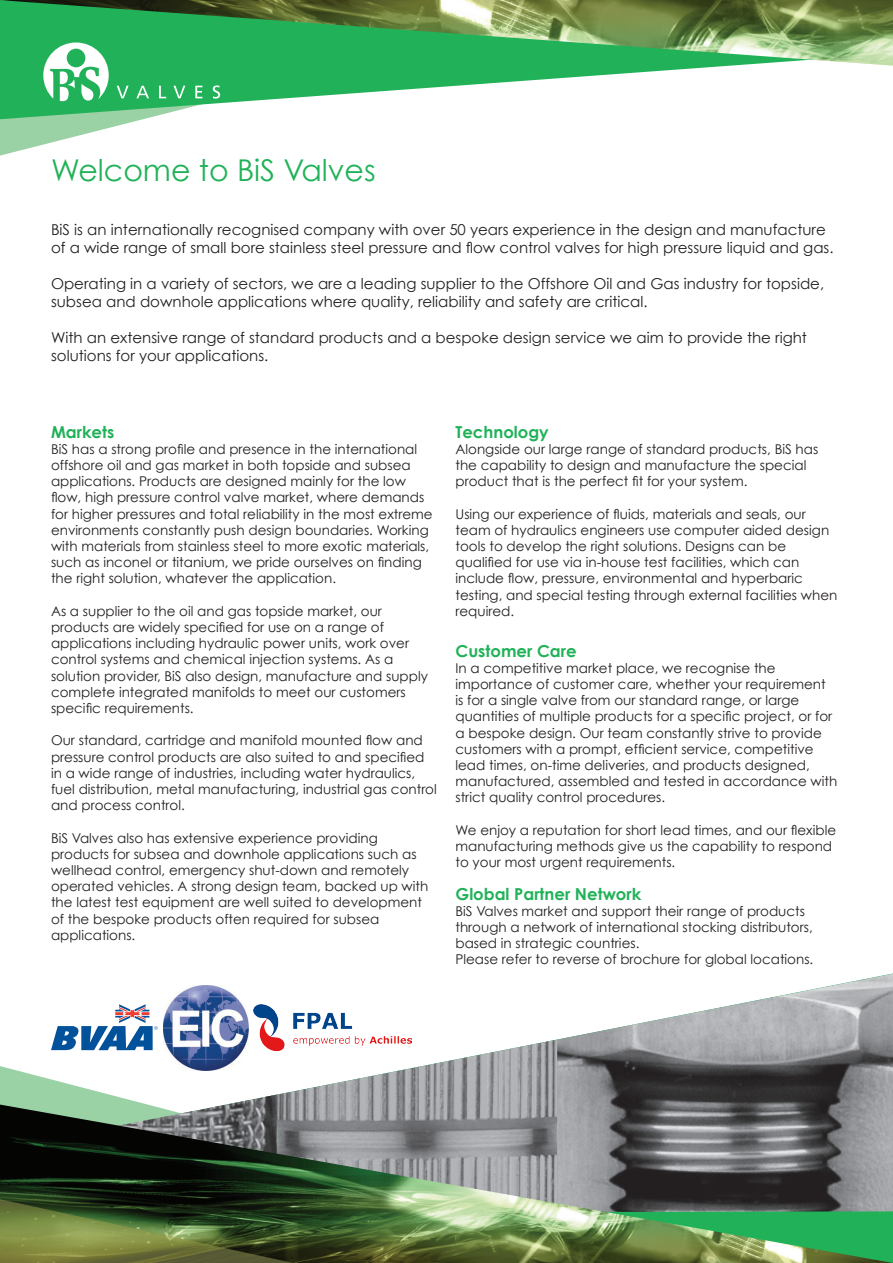
<style>
.page{position:relative;width:893px;height:1263px;background:#fff}
.page>*{position:absolute;margin:0;border:0;box-sizing:border-box;transform-origin:0 0}
.t1{font:30px "Century Gothic";color:#21b259}
.t2{font:700 16.5px "Century Gothic";color:#21b259}
.t3{font:15px/18px "Century Gothic";color:#231f20}
.t4{font:13.5px/16.2px "Century Gothic";color:#231f20}
</style>
<div class="page">
<svg style="left:0;top:119px;width:144px;height:37px"></svg>
<svg style="left:0;top:66px;width:725px;height:53px"></svg>
<svg style="left:43px;top:66px;width:66px;height:35px"></svg>
<svg style="left:117px;top:86px;width:12px;height:12px"></svg>
<svg style="left:136px;top:86px;width:13px;height:12px"></svg>
<svg style="left:159px;top:86px;width:7px;height:12px"></svg>
<svg style="left:173px;top:86px;width:12px;height:12px"></svg>
<svg style="left:195px;top:86px;width:7px;height:12px"></svg>
<svg style="left:213px;top:85px;width:7px;height:14px"></svg>
<svg style="left:0;top:1066px;width:216px;height:28px"></svg>
<img style="left:0;top:0;width:893px;height:66px">
<img style="left:557px;top:974px;width:336px;height:130px">
<img style="left:271px;top:1039px;width:286px;height:65px">
<img style="left:0;top:1094px;width:277px;height:10px">
<img style="left:0;top:1104px;width:893px;height:159px">
<svg style="left:51px;top:1004px;width:107px;height:46px"></svg>
<img style="left:163px;top:985px;width:85px;height:85px">
<img style="left:253px;top:1004px;width:158px;height:46px">
<p class="t1" style="left:51px;top:152px;width:326px">Welcome to BiS Valves</p>
<p class="t3" style="left:51px;top:220px;width:784px">BiS is an internationally recognised company with over 50 years experience in the design and manufacture of a wide range of small bore stainless steel pressure and flow control valves for high pressure liquid and gas.</p>
<p class="t3" style="left:51px;top:274px;width:775px">Operating in a variety of sectors, we are a leading supplier to the Offshore Oil and Gas industry for topside, subsea and downhole applications where quality, reliability and safety are critical.</p>
<p class="t3" style="left:51px;top:328px;width:757px">With an extensive range of standard products and a bespoke design service we aim to provide the right solutions for your applications.</p>
<p class="t2" style="left:51px;top:421px;width:65px">Markets</p>
<p class="t4" style="left:51px;top:441px;width:383px">BiS has a strong profile and presence in the international offshore oil and gas market in both topside and subsea applications. Products are designed mainly for the low flow, high pressure control valve market, where demands for higher pressures and total reliability in the most extreme environments constantly push design boundaries. Working with materials from stainless steel to more exotic materials, such as inconel or titanium, we pride ourselves on finding the right solution, whatever the application.</p>
<p class="t4" style="left:51px;top:603px;width:378px">As a supplier to the oil and gas topside market, our products are widely specified for use on a range of applications including hydraulic power units, work over control systems and chemical injection systems. As a solution provider, BiS also design, manufacture and supply complete integrated manifolds to meet our customers specific requirements.</p>
<p class="t4" style="left:51px;top:732px;width:387px">Our standard, cartridge and manifold mounted flow and pressure control products are also suited to and specified in a wide range of industries, including water hydraulics, fuel distribution, metal manufacturing, industrial gas control and process control.</p>
<p class="t4" style="left:51px;top:829px;width:379px">BiS Valves also has extensive experience providing products for subsea and downhole applications such as wellhead control, emergency shut-down and remotely operated vehicles. A strong design team, backed up with the latest test equipment are well suited to development of the bespoke products often required for subsea</p>
<p class="t4" style="left:51px;top:927px;width:86px">applications.</p>
<p class="t2" style="left:455px;top:421px;width:95px">Technology</p>
<p class="t4" style="left:455px;top:441px;width:364px">Alongside our large range of standard products, BiS has the capability to design and manufacture the special product that is the perfect fit for your system.</p>
<p class="t4" style="left:455px;top:505px;width:383px">Using our experience of fluids, materials and seals, our team of hydraulics engineers use computer aided design tools to develop the right solutions. Designs can be qualified for use via in-house test facilities, which can include flow, pressure, environmental and hyperbaric testing, and special testing through external facilities when required.</p>
<p class="t2" style="left:455px;top:640px;width:123px">Customer Care</p>
<p class="t4" style="left:455px;top:660px;width:383px">In a competitive market place, we recognise the importance of customer care, whether your requirement<br>is for a single valve from our standard range, or large quantities of multiple products for a specific project, or for a bespoke design. Our team constantly strive to provide customers with a prompt, efficient service, competitive lead times, on-time deliveries, and products designed, manufactured, assembled and tested in accordance with strict quality control procedures.</p>
<p class="t4" style="left:455px;top:822px;width:382px">We enjoy a reputation for short lead times, and our flexible manufacturing methods give us the capability to respond to your most urgent requirements.</p>
<p class="t2" style="left:455px;top:883px;width:187px">Global Partner Network</p>
<p class="t4" style="left:455px;top:903px;width:359px">BiS Valves market and support their range of products through a network of international stocking distributors, based in strategic countries.<br>Please refer to reverse of brochure for global locations.</p>
</div>
